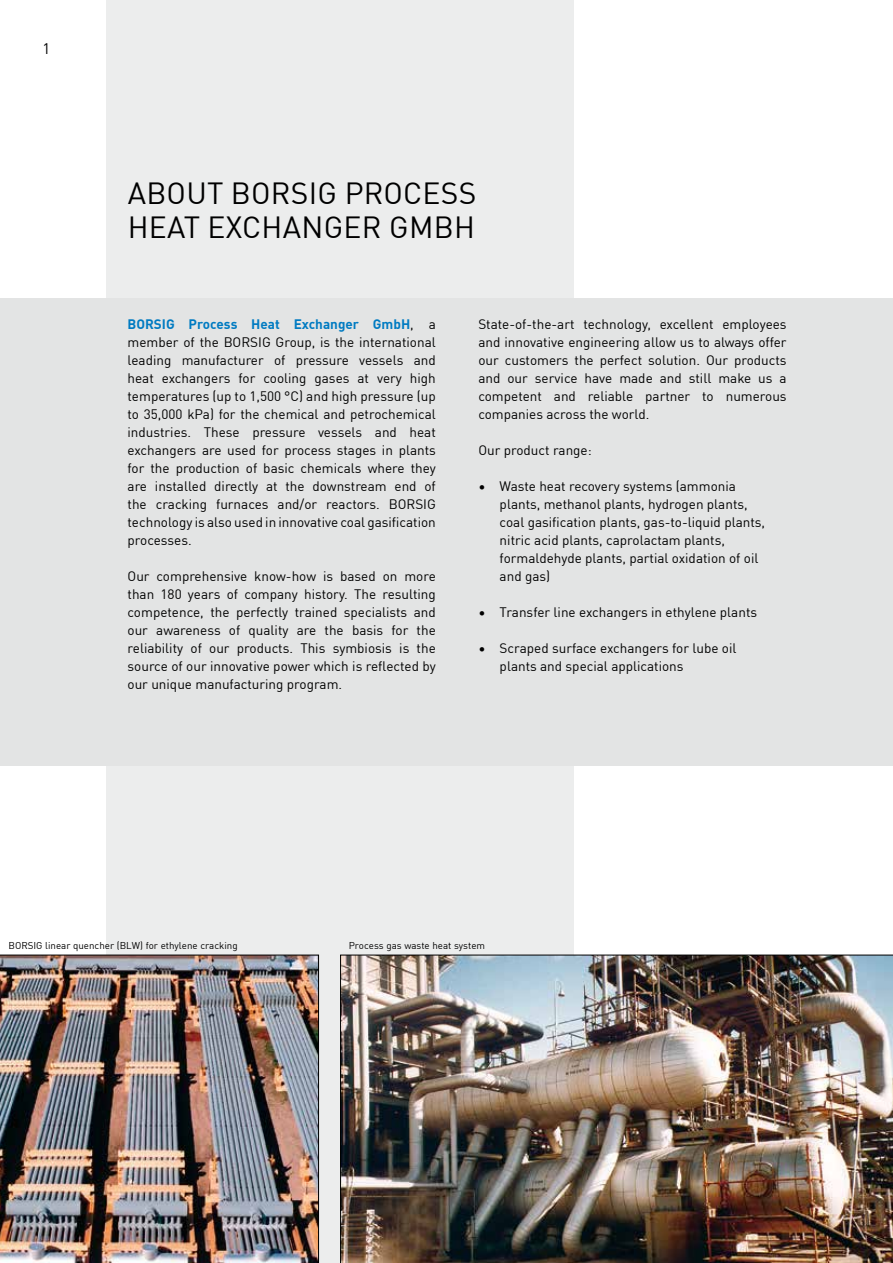
<style>
.page{position:relative;width:893px;height:1263px;background:#fff}
.page>*{position:absolute;margin:0;border:0;box-sizing:border-box;transform-origin:0 0}
.t1{font:30px/34.5px "DIN Pro";letter-spacing:.01em;color:#000}
.t2{font:15px "DIN Pro";color:#000}
.t3{font:13.5px/18px "DIN Pro";color:#000;text-align:justify}
.t4{font:9.75px "DIN Pro";color:#000}
.s1{font-weight:700;color:#007bc2}
</style>
<div class="page">
<div style="left:106px;top:0;width:468px;height:1263px;background:#eceded"></div>
<img style="left:340px;top:955px;width:553px;height:308px">
<div style="left:0;top:298px;width:893px;height:467px;background:#e3e4e4"></div>
<img style="left:0;top:955px;width:319px;height:308px">
<p class="t2" style="left:43px;top:37px;width:9px">1</p>
<h1 class="t1" style="left:128px;top:174px;width:256px">About BORSIG Process<br>Heat</h1>
<h1 class="t1" style="left:208px;top:208px;width:39px">Exchanger</h1>
<h1 class="t1" style="left:389px;top:208px;width:87px">GmbH</h1>
<p class="t3" style="left:128px;top:314px;width:310px"><span class="s1">BORSIG Process Heat Exchanger GmbH</span>, a member of the BORSIG Group, is the international leading manufacturer of pressure vessels and heat exchangers for cooling gases at very high temperatures (up to 1,500 °C) and high pressure (up to 35,000 kPa) for the chemical and petrochemical industries. These pressure vessels and heat exchangers are used for process stages in plants for the production of basic chemicals where they are installed directly at the downstream end of the cracking furnaces and/or reactors. BORSIG technology is also used in innovative coal gasification processes.</p>
<p class="t3" style="left:128px;top:566px;width:310px">Our comprehensive know-how is based on more than 180 years of company history. The resulting competence, the perfectly trained specialists and our awareness of quality are the basis for the reliability of our products. This symbiosis is the source of our innovative power which is reflected by our unique manufacturing program.</p>
<p class="t3" style="left:478px;top:314px;width:310px">State-of-the-art technology, excellent employees and innovative engineering allow us to always offer our customers the perfect solution. Our products and our service have made and still make us a competent and reliable partner to numerous companies across the world.</p>
<p class="t3" style="left:478px;top:440px;width:115px">Our product range:</p>
<p class="t3" style="left:500px;top:476px;width:267px;text-align:left;text-indent:-21px">• Waste heat recovery systems (ammonia plants, methanol plants, hydrogen plants, coal gasification plants, gas-to-liquid plants, nitric acid plants, caprolactam plants, formaldehyde plants, partial oxidation of oil and gas)</p>
<p class="t3" style="left:478px;top:602px;width:280px">• Transfer line exchangers in ethylene plants</p>
<p class="t3" style="left:500px;top:638px;width:238px;text-indent:-21px">• Scraped surface exchangers for lube oil plants and special applications</p>
<p class="t4" style="left:9px;top:938px;width:231px">BORSIG linear quencher (BLW) for ethylene cracking</p>
<p class="t4" style="left:349px;top:938px;width:138px">Process gas waste heat system</p>
</div>
